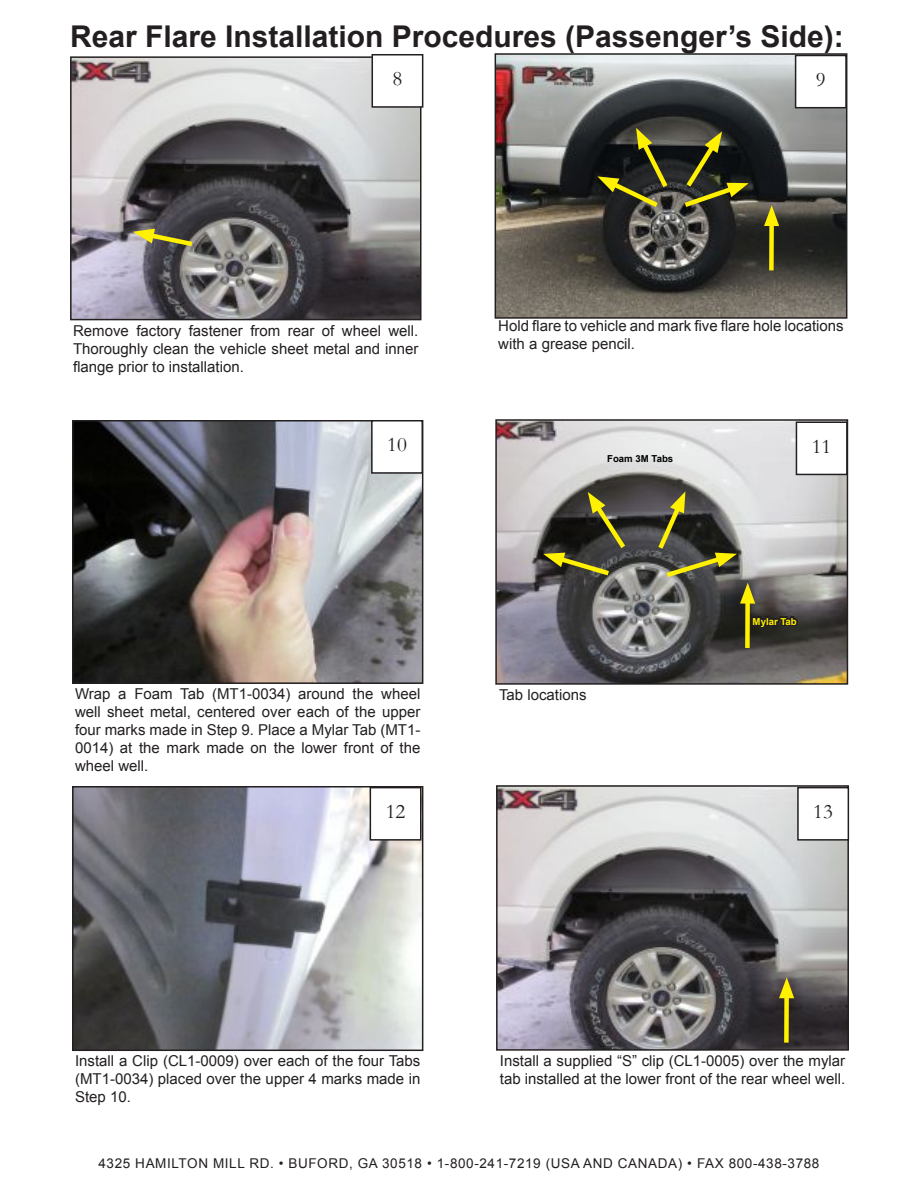
<style>
.page{position:relative;width:918px;height:1188px;background:#fff}
.page>*{position:absolute;margin:0;border:0;box-sizing:border-box;transform-origin:0 0}
.t1{font:700 30px "Arial";color:#231f20}
.t2{font:21px "Garamond";color:#231f20}
.t3{font:15px/18px "Arial";color:#231f20;text-align:justify}
.t4{font:13.5px "Arial";letter-spacing:.045em;color:#231f20}
.t5{font:700 9.6px "Arial";color:#000}
.t6{font:700 9.6px "Arial";color:#fff101}
</style>
<div class="page">
<img style="left:498px;top:56px;width:346px;height:260px">
<div style="left:495px;top:53px;width:352px;height:266px;border:2px solid #231f20"></div>
<img style="left:498px;top:422px;width:347px;height:260px">
<div style="left:495px;top:419px;width:353px;height:266px;border:2px solid #231f20"></div>
<img style="left:499px;top:788px;width:347px;height:260px">
<div style="left:496px;top:785px;width:353px;height:266px;border:2px solid #231f20"></div>
<img style="left:73px;top:59px;width:346px;height:258px">
<div style="left:70px;top:56px;width:352px;height:264px;border:2px solid #231f20"></div>
<img style="left:75px;top:423px;width:345px;height:258px">
<div style="left:72px;top:420px;width:351px;height:264px;border:2px solid #231f20"></div>
<img style="left:75px;top:789px;width:345px;height:259px">
<div style="left:72px;top:786px;width:351px;height:265px;border:2px solid #231f20"></div>
<div style="left:769px;top:218px;width:5px;height:52px;background:#fff101"></div>
<svg style="left:764px;top:205px;width:15px;height:21px"></svg>
<div style="left:745px;top:595px;width:5px;height:53px;background:#fff101"></div>
<div style="left:784px;top:990px;width:5px;height:53px;background:#fff101"></div>
<svg style="left:779px;top:977px;width:15px;height:21px"></svg>
<svg style="left:597px;top:128px;width:75px;height:83px;background:#3f3e23"></svg>
<svg style="left:543px;top:492px;width:86px;height:87px;background:#535139"></svg>
<svg style="left:680px;top:131px;width:69px;height:80px;background:#434323"></svg>
<svg style="left:654px;top:491px;width:147px;height:143px;background:#7d7c70"></svg>
<svg style="left:133px;top:229px;width:64px;height:20px"></svg>
<div style="left:796px;top:56px;width:50px;height:52px;background:#fff"></div>
<div style="left:795px;top:55px;width:52px;height:53px;border:2px solid #231f20"></div>
<div style="left:372px;top:421px;width:50px;height:52px;background:#fff"></div>
<div style="left:371px;top:420px;width:52px;height:54px;border:2px solid #231f20"></div>
<div style="left:372px;top:55px;width:51px;height:52px;background:#fff"></div>
<div style="left:372px;top:54px;width:51px;height:54px;border:2px solid #231f20"></div>
<div style="left:370px;top:788px;width:51px;height:52px;background:#fff"></div>
<div style="left:370px;top:787px;width:52px;height:54px;border:2px solid #231f20"></div>
<div style="left:796px;top:422px;width:51px;height:52px;background:#fff"></div>
<div style="left:796px;top:422px;width:52px;height:53px;border:2px solid #231f20"></div>
<div style="left:798px;top:788px;width:50px;height:52px;background:#fff"></div>
<div style="left:797px;top:787px;width:52px;height:54px;border:2px solid #231f20"></div>
<p class="t1" style="left:70px;top:16px;width:775px">Rear Flare Installation Procedures (Passenger’s Side):</p>
<p class="t2" style="left:393px;top:66px;width:11px">8</p>
<p class="t2" style="left:816px;top:67px;width:11px">9</p>
<p class="t3" style="left:73px;top:322px;width:347px">Remove factory fastener from rear of wheel well.<br>Thoroughly clean the vehicle sheet metal and inner flange prior to installation.</p>
<p class="t3" style="left:498px;top:317px;width:347px">Hold flare to vehicle and mark five flare hole locations with a grease pencil.</p>
<p class="t2" style="left:387px;top:432px;width:21px">10</p>
<p class="t2" style="left:812px;top:434px;width:21px">11</p>
<p class="t5" style="left:607px;top:452px;width:68px">Foam 3M Tabs</p>
<p class="t6" style="left:753px;top:615px;width:46px">Mylar Tab</p>
<p class="t3" style="left:75px;top:685px;width:347px">Wrap a Foam Tab (MT1-0034) around the wheel well sheet metal, centered over each of the upper four marks made in Step 9. Place a Mylar Tab (MT1- 0014) at the mark made on the lower front of the wheel well.</p>
<p class="t3" style="left:499px;top:686px;width:89px">Tab locations</p>
<p class="t2" style="left:386px;top:799px;width:21px">12</p>
<p class="t2" style="left:813px;top:799px;width:21px">13</p>
<p class="t3" style="left:75px;top:1052px;width:347px">Install a Clip (CL1-0009) over each of the four Tabs (MT1-0034) placed over the upper 4 marks made in Step 10.</p>
<p class="t3" style="left:500px;top:1052px;width:347px">Install a supplied “S” clip (CL1-0005) over the mylar tab installed at the lower front of the rear wheel well.</p>
<p class="t4" style="left:99px;top:1154px;width:722px">4325 HAMILTON MILL RD. • BUFORD, GA 30518 • 1-800-241-7219 (USA AND CANADA) • FAX 800-438-3788</p>
</div>
